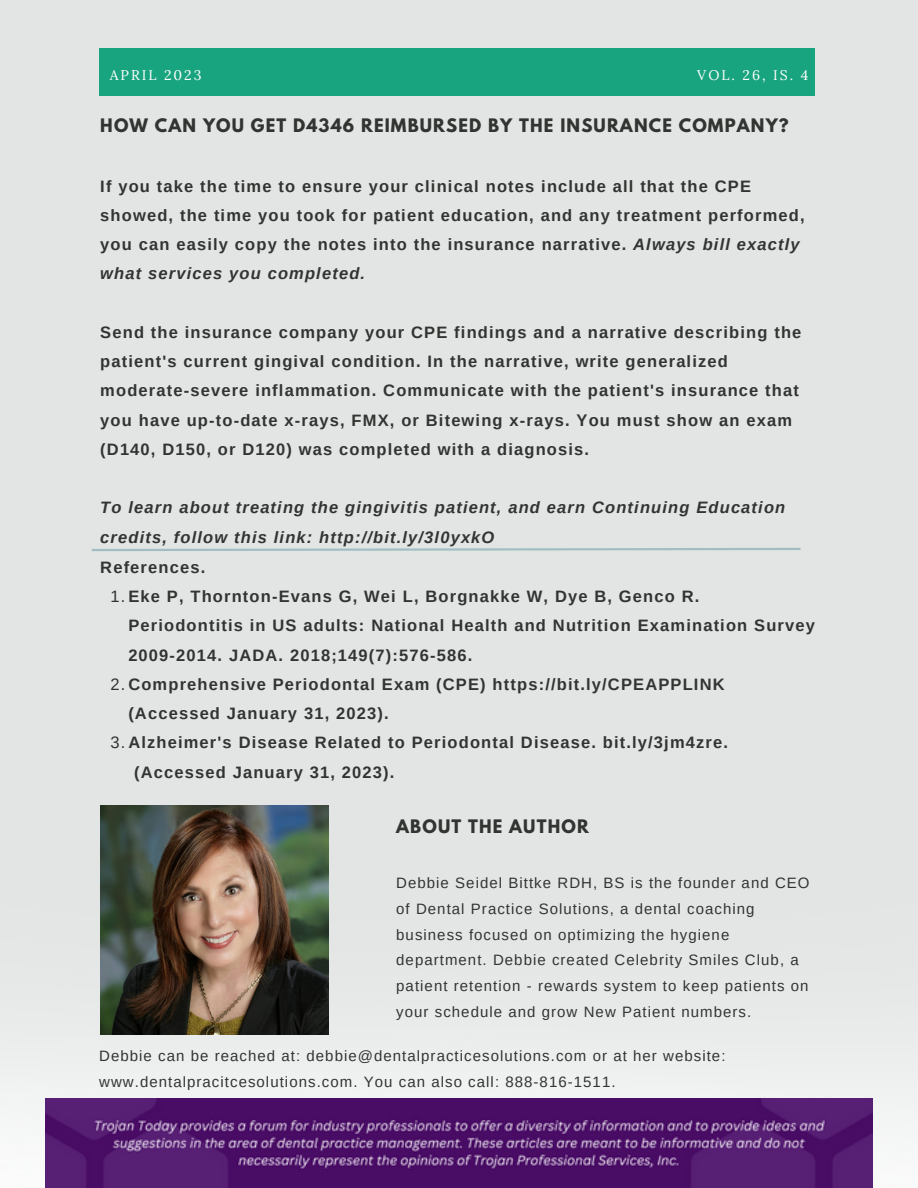
<style>
.page{position:relative;width:918px;height:1188px;background:#e2e5e4}
.page>*{position:absolute;margin:0;border:0;box-sizing:border-box;transform-origin:0 0}
.t1{font:700 16.5px/29.2px "Arimo";letter-spacing:.07em;color:#323432}
.t2{font:italic 700 16.5px/29.2px "Arimo";letter-spacing:.07em;color:#323432}
.t3{font:700 16.5px "League Spartan";letter-spacing:.07em;color:#323432}
.t4{font:15px/25.8px "Arimo";letter-spacing:.07em;color:#323432}
.t5{font:13.95px "Lora";letter-spacing:.14em;color:#fff}
.s1{font-style:italic}
.s2{font-weight:400}
</style>
<div class="page">
<div style="left:99px;top:49px;width:716px;height:46px;background:#18a47e"></div>
<img style="left:0;top:805px;width:918px;height:383px">
<img style="left:100px;top:806px;width:229px;height:228px">
<svg style="left:91px;top:547px;width:710px;height:4px"></svg>
<img style="left:46px;top:1098px;width:827px;height:90px">
<p class="t5" style="left:110px;top:66px;width:93px">APRIL 2023</p>
<p class="t5" style="left:697px;top:66px;width:113px">VOL. 26, IS. 4</p>
<p class="t3" style="left:100px;top:117px;width:690px">HOW CAN YOU GET D4346 REIMBURSED BY THE INSURANCE COMPANY?</p>
<p class="t1" style="left:100px;top:171px;width:706px">If you take the time to ensure your clinical notes include all that the CPE showed, the time you took for patient education, and any treatment performed, you can easily copy the notes into the insurance narrative. <span class="s1">Always bill exactly what services you completed.</span></p>
<p class="t1" style="left:100px;top:317px;width:703px">Send the insurance company your CPE findings and a narrative describing the patient's current gingival condition. In the narrative, write generalized moderate-severe inflammation. Communicate with the patient's insurance that you have up-to-date x-rays, FMX, or Bitewing x-rays. You must show an exam (D140, D150, or D120) was completed with a diagnosis.</p>
<p class="t2" style="left:100px;top:493px;width:687px">To learn about treating the gingivitis patient, and earn Continuing Education credits, follow this link: http://bit.ly/3l0yxkO</p>
<p class="t1" style="left:100px;top:553px;width:107px">References.</p>
<p class="t1" style="left:111px;top:582px;width:590px"><span class="s2">1.</span>Eke P, Thornton-Evans G, Wei L, Borgnakke W, Dye B, Genco R.</p>
<p class="t1" style="left:128px;top:611px;width:688px">Periodontitis in US adults: National Health and Nutrition Examination Survey</p>
<p class="t1" style="left:128px;top:640px;width:346px">2009-2014. JADA. 2018;149(7):576-586.</p>
<p class="t1" style="left:111px;top:670px;width:616px"><span class="s2">2.</span>Comprehensive Periodontal Exam (CPE) https://bit.ly/CPEAPPLINK</p>
<p class="t1" style="left:128px;top:699px;width:262px">(Accessed January 31, 2023).</p>
<p class="t1" style="left:111px;top:728px;width:619px"><span class="s2">3.</span>Alzheimer's Disease Related to Periodontal Disease. bit.ly/3jm4zre.</p>
<p class="t1" style="left:134px;top:757px;width:262px">(Accessed January 31, 2023).</p>
<p class="t3" style="left:396px;top:818px;width:194px">ABOUT THE AUTHOR</p>
<p class="t4" style="left:396px;top:870px;width:415px">Debbie Seidel Bittke RDH, BS is the founder and CEO of Dental Practice Solutions, a dental coaching business focused on optimizing the hygiene department. Debbie created Celebrity Smiles Club, a patient retention - rewards system to keep patients on your schedule and grow New Patient numbers.</p>
<p class="t4" style="left:99px;top:1043px;width:628px">Debbie can be reached at: debbie@dentalpracticesolutions.com or at her website: www.dentalpracitcesolutions.com. You can also call: 888-816-1511.</p>
</div>
